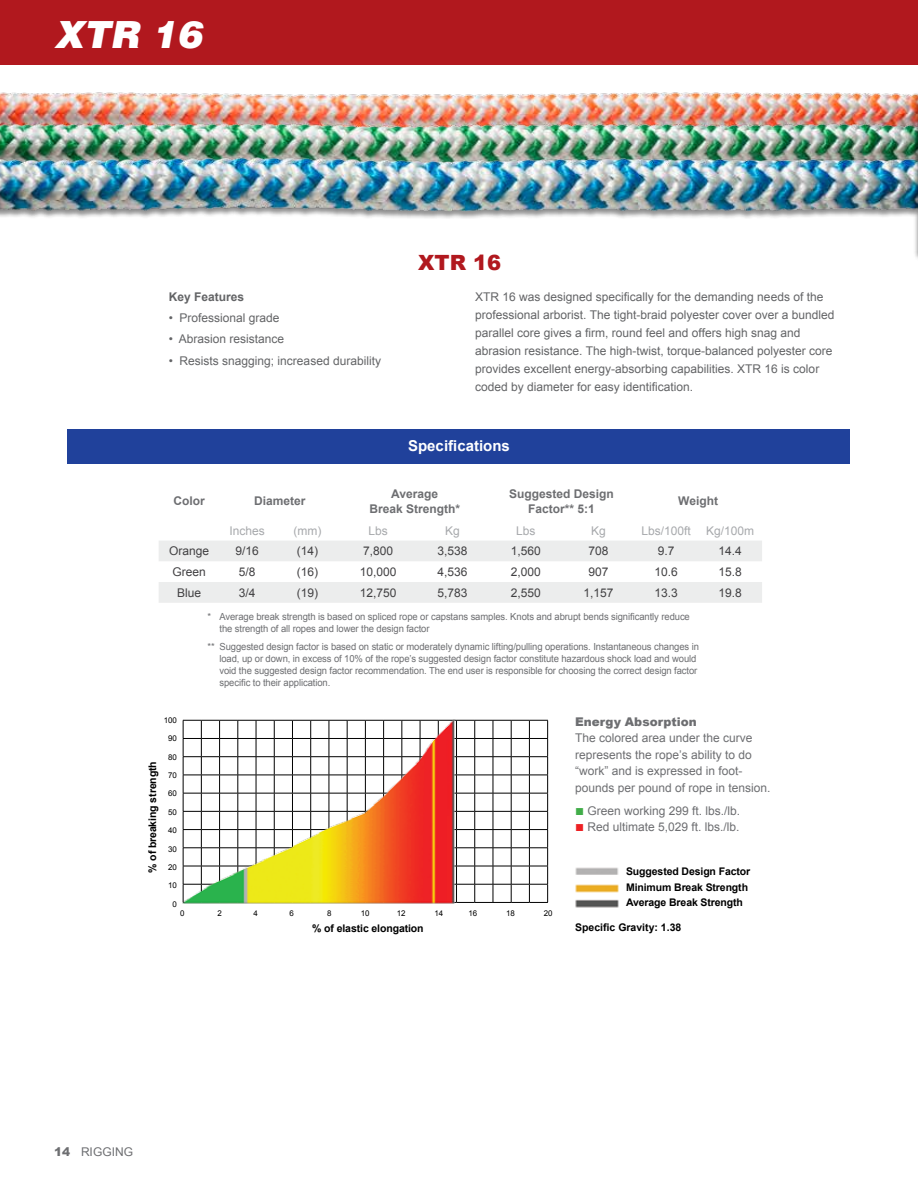
<style>
.page{position:relative;width:918px;height:1188px;background:#fff}
.page>*{position:absolute;margin:0;border:0;box-sizing:border-box;transform-origin:0 0}
.t1{font:37.5px "Airbus Special";color:#fff}
.t2{font:900 21px "Arial";color:#b1181e}
.t3{font:700 15px "Arial";color:#fff}
.t4{font:12px/18px "Arial";color:#636466}
.t5{font:12px/16.5px "Arial";color:#6d6e71}
.t6{font:12px "Arial";color:#414042}
.t7{font:700 12px "Arial";color:#6d6e71}
.t8{font:12px "Arial";color:#a7a9ac}
.t9{font:900 12px "Arial";color:#6d6e71}
.t10{font:700 12px "Arial";color:#636466}
.t11{font:700 10.5px/15.3px "Arial";letter-spacing:-.01em;color:#000}
.t12{font:9.75px/12px "Arial";letter-spacing:-.01em;color:#6d6e71}
.t13{font:7.95px "Arial";color:#000}
.s1{font-size:15px;color:#41ad49}
.s2{font-size:15px;color:#ed2124}
</style>
<div class="page">
<div style="left:0;top:0;width:918px;height:65px;background:#b1181e"></div>
<div style="left:68px;top:429px;width:782px;height:35px;background:#20419b"></div>
<svg style="left:159px;top:541px;width:603px;height:62px"></svg>
<img style="left:0;top:92px;width:910px;height:27px">
<img style="left:575px;top:867px;width:44px;height:41px">
<img style="left:182px;top:719px;width:365px;height:185px">
<img style="left:0;top:119px;width:910px;height:33px">
<img style="left:0;top:152px;width:913px;height:66px">
<div style="left:910px;top:90px;width:8px;height:64px;background:#000;opacity:.44"></div>
<div style="left:913px;top:123px;width:5px;height:49px;background:#000;opacity:.44"></div>
<div style="left:913px;top:156px;width:5px;height:58px;background:#000;opacity:.44"></div>
<div style="left:913px;top:194px;width:5px;height:69px;background:#000;opacity:.44"></div>
<h1 class="t1" style="left:54px;top:13px;width:149px">XTR 16</h1>
<p class="t10" style="left:169px;top:289px;width:77px">Key Features</p>
<p class="t4" style="left:169px;top:309px;width:112px">• Professional grade</p>
<p class="t4" style="left:169px;top:330px;width:117px">• Abrasion resistance</p>
<p class="t4" style="left:169px;top:352px;width:214px">• Resists snagging; increased durability</p>
<h2 class="t2" style="left:418px;top:247px;width:84px">XTR 16</h2>
<p class="t4" style="left:475px;top:288px;width:361px">XTR 16 was designed specifically for the demanding needs of the professional arborist. The tight-braid polyester cover over a bundled parallel core gives a firm, round feel and offers high snag and abrasion resistance. The high-twist, torque-balanced polyester core provides excellent energy-absorbing capabilities. XTR 16 is color coded by diameter for easy identification.</p>
<h3 class="t3" style="left:408px;top:436px;width:103px">Specifications</h3>
<p class="t7" style="left:173px;top:493px;width:33px">Color</p>
<p class="t7" style="left:254px;top:493px;width:53px">Diameter</p>
<p class="t7" style="left:391px;top:485px;width:48px">Average</p>
<p class="t7" style="left:509px;top:485px;width:106px">Suggested Design</p>
<p class="t7" style="left:369px;top:501px;width:92px">Break Strength*</p>
<p class="t7" style="left:528px;top:501px;width:68px">Factor** 5:1</p>
<p class="t7" style="left:678px;top:493px;width:41px">Weight</p>
<p class="t8" style="left:229px;top:523px;width:37px">Inches</p>
<p class="t8" style="left:294px;top:523px;width:29px">(mm)</p>
<p class="t8" style="left:369px;top:523px;width:21px">Lbs</p>
<p class="t8" style="left:445px;top:523px;width:16px">Kg</p>
<p class="t8" style="left:516px;top:523px;width:21px">Lbs</p>
<p class="t8" style="left:591px;top:523px;width:16px">Kg</p>
<p class="t8" style="left:642px;top:523px;width:51px">Lbs/100ft</p>
<p class="t8" style="left:706px;top:523px;width:50px">Kg/100m</p>
<p class="t6" style="left:169px;top:543px;width:42px">Orange</p>
<p class="t6" style="left:235px;top:543px;width:25px">9/16</p>
<p class="t6" style="left:297px;top:543px;width:23px">(14)</p>
<p class="t6" style="left:363px;top:543px;width:32px">7,800</p>
<p class="t6" style="left:438px;top:543px;width:32px">3,538</p>
<p class="t6" style="left:511px;top:543px;width:32px">1,560</p>
<p class="t6" style="left:588px;top:543px;width:22px">708</p>
<p class="t6" style="left:658px;top:543px;width:18px">9.7</p>
<p class="t6" style="left:719px;top:543px;width:25px">14.4</p>
<p class="t6" style="left:172px;top:564px;width:35px">Green</p>
<p class="t6" style="left:239px;top:564px;width:18px">5/8</p>
<p class="t6" style="left:297px;top:564px;width:23px">(16)</p>
<p class="t6" style="left:360px;top:564px;width:38px">10,000</p>
<p class="t6" style="left:438px;top:564px;width:32px">4,536</p>
<p class="t6" style="left:511px;top:564px;width:32px">2,000</p>
<p class="t6" style="left:588px;top:564px;width:22px">907</p>
<p class="t6" style="left:655px;top:564px;width:25px">10.6</p>
<p class="t6" style="left:719px;top:564px;width:25px">15.8</p>
<p class="t6" style="left:177px;top:585px;width:26px">Blue</p>
<p class="t6" style="left:239px;top:585px;width:18px">3/4</p>
<p class="t6" style="left:297px;top:585px;width:23px">(19)</p>
<p class="t6" style="left:360px;top:585px;width:38px">12,750</p>
<p class="t6" style="left:438px;top:585px;width:32px">5,783</p>
<p class="t6" style="left:511px;top:585px;width:32px">2,550</p>
<p class="t6" style="left:583px;top:585px;width:32px">1,157</p>
<p class="t6" style="left:655px;top:585px;width:25px">13.3</p>
<p class="t6" style="left:719px;top:585px;width:25px">19.8</p>
<p class="t13" style="left:164px;top:715px;width:15px">100</p>
<p class="t13" style="left:168px;top:733px;width:10px">90</p>
<p class="t13" style="left:168px;top:752px;width:10px">80</p>
<p class="t13" style="left:168px;top:770px;width:10px">70</p>
<p class="t13" style="left:168px;top:789px;width:10px">60</p>
<p class="t13" style="left:168px;top:807px;width:10px">50</p>
<p class="t13" style="left:168px;top:825px;width:10px">40</p>
<p class="t13" style="left:168px;top:844px;width:10px">30</p>
<p class="t13" style="left:168px;top:862px;width:10px">20</p>
<p class="t13" style="left:168px;top:880px;width:10px">10</p>
<p class="t13" style="left:173px;top:899px;width:6px">0</p>
<p class="t11" style="left:145px;top:873px;width:113px;rotate:-90deg">% of breaking strength</p>
<p class="t12" style="left:219px;top:610px;width:472px;text-indent:-12px">* Average break strength is based on spliced rope or capstans samples. Knots and abrupt bends significantly reduce the strength of all ropes and lower the design factor</p>
<p class="t12" style="left:219px;top:641px;width:481px;text-indent:-12px">** Suggested design factor is based on static or moderately dynamic lifting/pulling operations. Instantaneous changes in load, up or down, in excess of 10% of the rope’s suggested design factor constitute hazardous shock load and would void the suggested design factor recommendation. The end user is responsible for choosing the correct design factor specific to their application.</p>
<p class="t9" style="left:575px;top:713px;width:123px">Energy Absorption</p>
<p class="t5" style="left:575px;top:730px;width:197px">The colored area under the curve represents the rope’s ability to do “work” and is expressed in foot&shy;pounds per pound of rope in tension.</p>
<p class="t5" style="left:575px;top:802px;width:167px"><span class="s1">■</span> Green working 299 ft. lbs./lb.</p>
<p class="t5" style="left:575px;top:819px;width:166px"><span class="s2">■</span> Red ultimate 5,029 ft. lbs./lb.</p>
<p class="t11" style="left:626px;top:864px;width:126px">Suggested Design Factor<br>Minimum Break Strength<br>Average Break Strength</p>
<p class="t13" style="left:180px;top:908px;width:6px">0</p>
<p class="t13" style="left:218px;top:908px;width:6px">2</p>
<p class="t13" style="left:253px;top:908px;width:6px">4</p>
<p class="t13" style="left:289px;top:908px;width:6px">6</p>
<p class="t13" style="left:327px;top:908px;width:6px">8</p>
<p class="t13" style="left:361px;top:908px;width:10px">10</p>
<p class="t13" style="left:397px;top:908px;width:10px">12</p>
<p class="t13" style="left:434px;top:908px;width:10px">14</p>
<p class="t13" style="left:468px;top:908px;width:10px">16</p>
<p class="t13" style="left:506px;top:908px;width:10px">18</p>
<p class="t13" style="left:544px;top:908px;width:10px">20</p>
<p class="t11" style="left:312px;top:921px;width:113px">% of elastic elongation</p>
<p class="t11" style="left:575px;top:920px;width:108px">Specific Gravity: 1.38</p>
<p class="t9" style="left:54px;top:1143px;width:18px">14</p>
<p class="t5" style="left:81px;top:1144px;width:54px">RIGGING</p>
</div>
